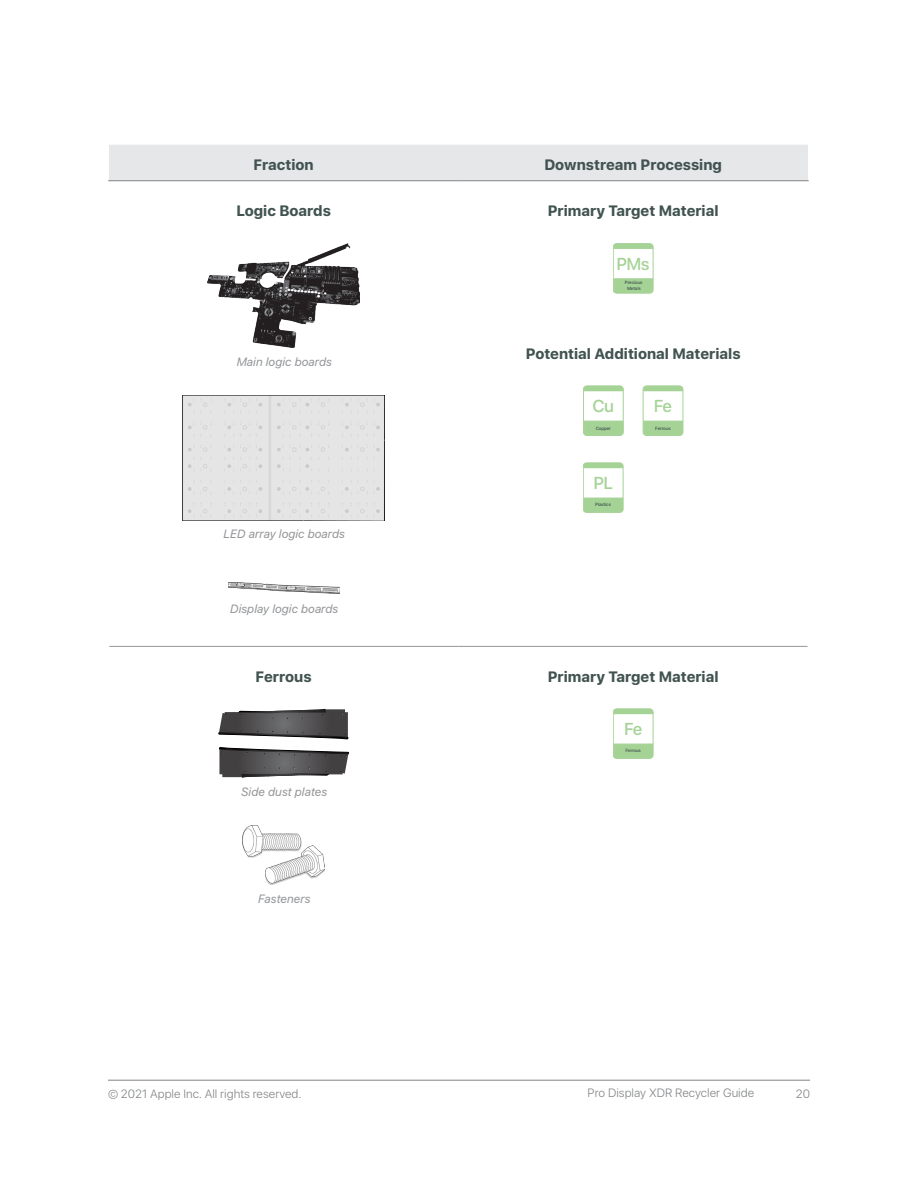
<style>
.page{position:relative;width:918px;height:1188px;background:#fff}
.page>*{position:absolute;margin:0;border:0;box-sizing:border-box;transform-origin:0 0}
.t1{font:500 17.25px "SF Hello";letter-spacing:-.04em;color:#a5d396}
.Table_H1{font:700 15px "SF Hello";color:#415350}
.Table_H2{font:700 15px "SF Hello";color:#415350}
.Table{font:700 15px "SF Hello";color:#415350}
.Object_Description{font:italic 12px "SF Hello";color:#939598}
.t2{font:300 12px "SF Hello";color:#808285}
.t3{font:500 4.65px/5.7px "SF Hello";letter-spacing:-.02em;color:#41524f;text-align:center}
</style>
<div class="page">
<hr style="left:108px;top:1080px;width:702px;height:1px;background:#808285">
<div style="left:109px;top:145px;width:699px;height:35px;background:#e6e7e9"></div>
<hr style="left:109px;top:646px;width:349px;height:1px;background:#939598">
<hr style="left:458px;top:646px;width:350px;height:1px;background:#939598">
<hr style="left:108px;top:180px;width:350px;height:1px;background:#808285">
<hr style="left:458px;top:180px;width:351px;height:1px;background:#808285">
<img style="left:208px;top:243px;width:152px;height:105px">
<div style="left:183px;top:396px;width:201px;height:124px;background:#e5e5e5"></div>
<img style="left:228px;top:583px;width:111px;height:11px">
<svg style="left:613px;top:278px;width:40px;height:15px"></svg>
<svg style="left:613px;top:243px;width:40px;height:6px"></svg>
<div style="left:613px;top:243px;width:40px;height:50px;border:1px solid #a5d396;border-radius:3px"></div>
<svg style="left:583px;top:420px;width:40px;height:16px"></svg>
<svg style="left:583px;top:386px;width:40px;height:6px"></svg>
<div style="left:583px;top:386px;width:40px;height:50px;border:1px solid #a5d396;border-radius:3px"></div>
<svg style="left:643px;top:420px;width:40px;height:16px"></svg>
<svg style="left:643px;top:386px;width:40px;height:6px"></svg>
<div style="left:643px;top:386px;width:40px;height:50px;border:1px solid #a5d396;border-radius:3px"></div>
<svg style="left:583px;top:497px;width:40px;height:16px"></svg>
<svg style="left:583px;top:463px;width:40px;height:6px"></svg>
<div style="left:583px;top:463px;width:40px;height:50px;border:1px solid #a5d396;border-radius:3px"></div>
<svg style="left:218px;top:709px;width:130px;height:30px;background:#636263"></svg>
<svg style="left:219px;top:747px;width:130px;height:30px;background:#636263"></svg>
<img style="left:243px;top:826px;width:82px;height:59px">
<svg style="left:613px;top:743px;width:40px;height:16px"></svg>
<svg style="left:613px;top:709px;width:40px;height:6px"></svg>
<div style="left:613px;top:709px;width:40px;height:50px;border:1px solid #a5d396;border-radius:3px"></div>
<p class="Table_H1" style="left:254px;top:154px;width:62px">Fraction</p>
<p class="Table_H1" style="left:544px;top:154px;width:179px">Downstream Processing</p>
<p class="Table_H1" style="left:236px;top:200px;width:96px">Logic Boards</p>
<p class="Table_H1" style="left:548px;top:200px;width:172px">Primary Target Material</p>
<p class="t1" style="left:617px;top:254px;width:35px">PMs</p>
<p class="t3" style="left:625px;top:280px;width:19px">Precious<br>Metals</p>
<p class="Object_Description" style="left:236px;top:353px;width:97px">Main logic boards</p>
<p class="Object_Description" style="left:223px;top:526px;width:123px">LED array logic boards</p>
<p class="Object_Description" style="left:230px;top:601px;width:110px">Display logic boards</p>
<p class="Table_H1" style="left:256px;top:665px;width:58px">Ferrous</p>
<p class="Object_Description" style="left:241px;top:783px;width:88px">Side dust plates</p>
<p class="Object_Description" style="left:257px;top:890px;width:54px">Fasteners</p>
<p class="Table_H2" style="left:526px;top:343px;width:216px">Potential Additional Materials</p>
<p class="t1" style="left:593px;top:396px;width:23px">Cu</p>
<p class="t3" style="left:596px;top:425px;width:17px">Copper</p>
<p class="t1" style="left:593px;top:473px;width:21px">PL</p>
<p class="t3" style="left:595px;top:502px;width:17px">Plastics</p>
<p class="t1" style="left:654px;top:396px;width:20px">Fe</p>
<p class="t3" style="left:655px;top:425px;width:17px">Ferrous</p>
<p class="Table" style="left:548px;top:665px;width:172px">Primary Target Material</p>
<p class="t1" style="left:624px;top:719px;width:20px">Fe</p>
<p class="t3" style="left:625px;top:748px;width:17px">Ferrous</p>
<p class="t2" style="left:108px;top:1085px;width:195px">© 2021 Apple Inc. All rights reserved.</p>
<p class="t2" style="left:588px;top:1085px;width:168px">Pro Display XDR Recycler Guide</p>
<p class="t2" style="left:796px;top:1085px;width:16px">20</p>
</div>
